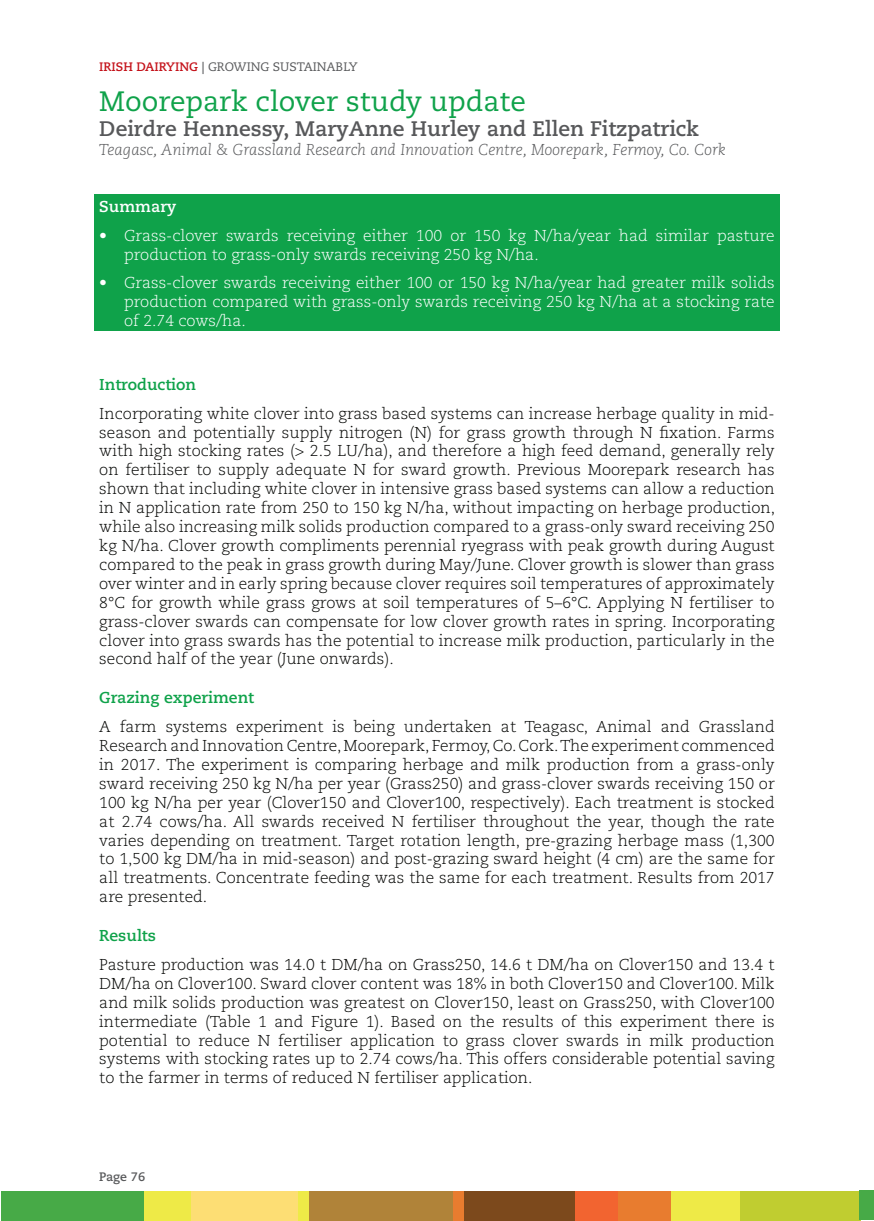
<style>
.page{position:relative;width:874px;height:1221px;background:#fff}
.page>*{position:absolute;margin:0;border:0;box-sizing:border-box;transform-origin:0 0}
.t1{font:28px "Caecilia LT Std";color:#0fa24a}
.t2{font:700 21px "Caecilia LT Std";color:#57585a}
.t3{font:300 15.75px/18.9px "Caecilia LT Std";color:#040503;text-align:justify}
.t4{font:300 15.75px/18.9px "Caecilia LT Std";color:#fff}
.t5{font:italic 300 15.75px "Caecilia LT Std";color:#57585a}
.t6{font:700 15.75px "Caecilia LT Std";color:#0fa24a}
.t7{font:700 15.75px "Caecilia LT Std";color:#fff}
.t8{font:12.25px "Caecilia LT Std";color:#57585a}
.t9{font:700 12.25px "Caecilia LT Std";letter-spacing:-.005em;color:#57585a}
.s1{font-weight:700;color:#c4121a}
.s2{font-weight:700}
</style>
<div class="page">
<div style="left:1px;top:1191px;width:143px;height:29px;background:#47aa47"></div>
<div style="left:191px;top:1191px;width:108px;height:29px;background:#fdde74"></div>
<div style="left:144px;top:1191px;width:47px;height:29px;background:#eeea47"></div>
<div style="left:308px;top:1191px;width:145px;height:29px;background:#b08339"></div>
<div style="left:298px;top:1191px;width:11px;height:29px;background:#eeea47"></div>
<div style="left:463px;top:1191px;width:111px;height:29px;background:#7c491c"></div>
<div style="left:453px;top:1191px;width:10px;height:29px;background:#e87c2f"></div>
<div style="left:617px;top:1191px;width:54px;height:29px;background:#e87c2f"></div>
<div style="left:574px;top:1191px;width:43px;height:29px;background:#f26430"></div>
<div style="left:738px;top:1191px;width:122px;height:29px;background:#c0cd30"></div>
<div style="left:670px;top:1191px;width:69px;height:29px;background:#eeea47"></div>
<div style="left:858px;top:1190px;width:15px;height:29px;background:#47aa47"></div>
<div style="left:94px;top:195px;width:685px;height:136px;background:#0fa24a"></div>
<p class="t8" style="left:99px;top:59px;width:260px"><span class="s1">IRISH DAIRYING</span> <span class="s2">|</span> GROWING SUSTAINABLY</p>
<h1 class="t1" style="left:99px;top:85px;width:428px">Moorepark clover study update</h1>
<h2 class="t2" style="left:99px;top:116px;width:601px">Deirdre Hennessy, MaryAnne Hurley and Ellen Fitzpatrick</h2>
<p class="t5" style="left:99px;top:141px;width:628px">Teagasc, Animal &amp; Grassland Research and Innovation Centre, Moorepark, Fermoy, Co. Cork</p>
<p class="t7" style="left:99px;top:197px;width:79px">Summary</p>
<p class="t4" style="left:124px;top:226px;width:651px;text-indent:-25px">• Grass-clover swards receiving either 100 or 150 kg N/ha/year had similar pasture production to grass-only swards receiving 250 kg N/ha.</p>
<p class="t4" style="left:124px;top:274px;width:651px;text-align:justify;text-indent:-25px">• Grass-clover swards receiving either 100 or 150 kg N/ha/year had greater milk solids production compared with grass-only swards receiving 250 kg N/ha at a stocking rate of 2.74 cows/ha.</p>
<p class="t6" style="left:99px;top:375px;width:98px">Introduction</p>
<p class="t3" style="left:99px;top:404px;width:677px">Incorporating white clover into grass based systems can increase herbage quality in mid&shy;season and potentially supply nitrogen (N) for grass growth through N fixation. Farms with high stocking rates (&gt; 2.5 LU/ha), and therefore a high feed demand, generally rely on fertiliser to supply adequate N for sward growth. Previous Moorepark research has shown that including white clover in intensive grass based systems can allow a reduction in N application rate from 250 to 150 kg N/ha, without impacting on herbage production, while also increasing milk solids production compared to a grass-only sward receiving 250 kg N/ha. Clover growth compliments perennial ryegrass with peak growth during August compared to the peak in grass growth during May/June. Clover growth is slower than grass over winter and in early spring because clover requires soil temperatures of approximately 8°C for growth while grass grows at soil temperatures of 5–6°C. Applying N fertiliser to grass-clover swards can compensate for low clover growth rates in spring. Incorporating clover into grass swards has the potential to increase milk production, particularly in the second half of the year (June onwards).</p>
<p class="t6" style="left:99px;top:688px;width:156px">Grazing experiment</p>
<p class="t3" style="left:99px;top:717px;width:676px">A farm systems experiment is being undertaken at Teagasc, Animal and Grassland Research and Innovation Centre, Moorepark, Fermoy, Co. Cork. The experiment commenced in 2017. The experiment is comparing herbage and milk production from a grass-only sward receiving 250 kg N/ha per year (Grass250) and grass-clover swards receiving 150 or 100 kg N/ha per year (Clover150 and Clover100, respectively). Each treatment is stocked at 2.74 cows/ha. All swards received N fertiliser throughout the year, though the rate varies depending on treatment. Target rotation length, pre-grazing herbage mass (1,300 to 1,500 kg DM/ha in mid-season) and post-grazing sward height (4 cm) are the same for all treatments. Concentrate feeding was the same for each treatment. Results from 2017 are presented.</p>
<p class="t6" style="left:99px;top:926px;width:58px">Results</p>
<p class="t3" style="left:99px;top:955px;width:676px">Pasture production was 14.0 t DM/ha on Grass250, 14.6 t DM/ha on Clover150 and 13.4 t DM/ha on Clover100. Sward clover content was 18% in both Clover150 and Clover100. Milk and milk solids production was greatest on Clover150, least on Grass250, with Clover100 intermediate (Table 1 and Figure 1). Based on the results of this experiment there is potential to reduce N fertiliser application to grass clover swards in milk production systems with stocking rates up to 2.74 cows/ha. This offers considerable potential saving to the farmer in terms of reduced N fertiliser application.</p>
<p class="t9" style="left:99px;top:1169px;width:47px">Page 76</p>
</div>
